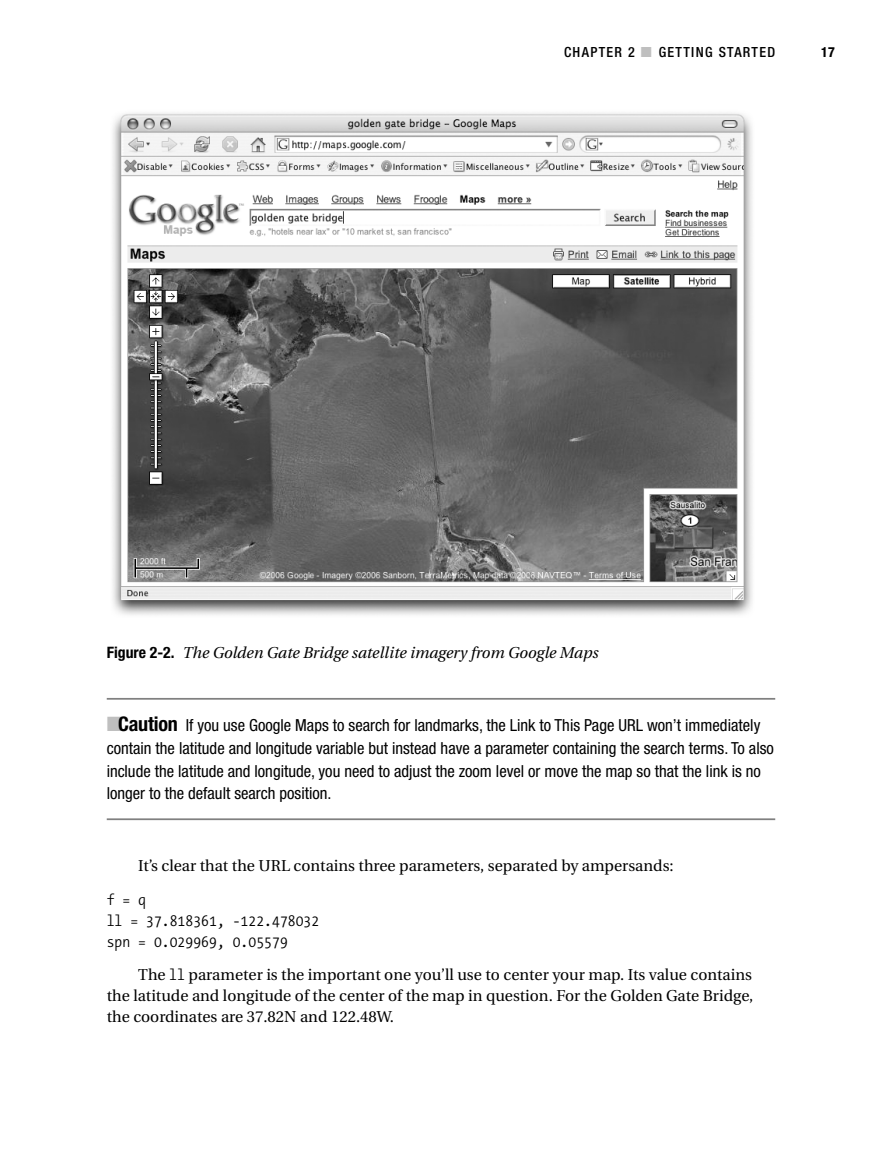
<style>
.page{position:relative;width:882px;height:1166px;background:#fff}
.page>*{position:absolute;margin:0;border:0;box-sizing:border-box;transform-origin:0 0}
.t1{font:condensed 16.62px/22.8px "Helvetica Neue";color:#000}
.t2{font:15.75px/21px "Utopia";color:#000;text-align:justify}
.t3{font:italic 15.75px "Utopia";color:#000}
.t4{font:300 15.75px/21px "The Sans Mono Condensed";color:#000}
.t5{font:500 condensed 14px "Helvetica Neue";letter-spacing:.095em;color:#000}
.t6{font:700 condensed 14px "Helvetica Neue";color:#000}
.s1{color:#bfbfbf}
.s2{font-family:"Helvetica Neue";font-weight:700;font-style:normal;font-stretch:condensed}
.s3{font-weight:700;font-size:20.12px}
.s4{font-family:"The Sans Mono Condensed";font-weight:300}
</style>
<div class="page">
<svg style="left:106px;top:113px;width:670px;height:708px"></svg>
<p class="t5" style="left:564px;top:47px;width:213px">CHAPTER 2 <span class="s1">■</span> GETTING STARTED</p>
<p class="t6" style="left:821px;top:47px;width:15px">17</p>
<p class="t3" style="left:107px;top:646px;width:493px"><span class="s2">Figure 2-2.</span> The Golden Gate Bridge satellite imagery from Google Maps</p>
<p class="t1" style="left:107px;top:715px;width:669px"><span class="s1">■</span><span class="s3">Caution</span> If you use Google Maps to search for landmarks, the Link to This Page URL won’t immediately contain the latitude and longitude variable but instead have a parameter containing the search terms. To also include the latitude and longitude, you need to adjust the zoom level or move the map so that the link is no longer to the default search position.</p>
<p class="t2" style="left:138px;top:856px;width:537px">It’s clear that the URL contains three parameters, separated by ampersands:</p>
<p class="t4" style="left:107px;top:890px;width:214px">f = q<br>ll = 37.818361, -122.478032 spn = 0.029969, 0.05579</p>
<p class="t2" style="left:107px;top:965px;width:648px;text-indent:31px">The <span class="s4">ll</span> parameter is the important one you’ll use to center your map. Its value contains the latitude and longitude of the center of the map in question. For the Golden Gate Bridge, the coordinates are 37.82N and 122.48W.</p>
</div>
